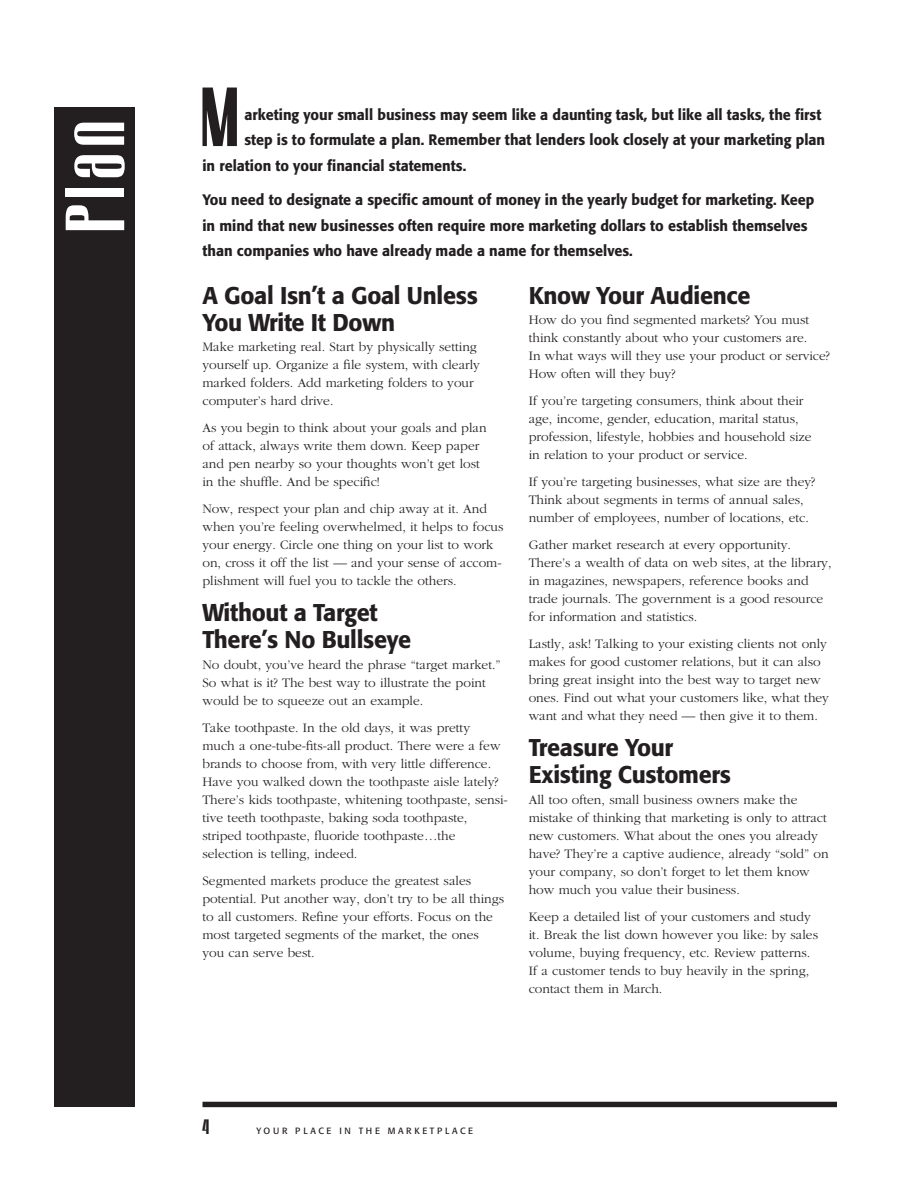
<style>
.page{position:relative;width:918px;height:1188px;background:#fff}
.page>*{position:absolute;margin:0;border:0;box-sizing:border-box;transform-origin:0 0}
.t1{font:72px "Gogobig";color:#fff}
.t2{font:72px "Gogobig";color:#231f20}
.t3{font:500 24px/27px "Formata";letter-spacing:-.01em;color:#231f20}
.t4{font:18px "Gogobig";color:#231f20}
.t5{font:500 15px/25.5px "Formata";color:#231f20;scale:.95 1}
.t6{font:300 13.5px/18px "Garamond";color:#231f20}
.t7{font:9px "Formata";letter-spacing:.29em;color:#231f20}
</style>
<div class="page">
<div style="left:202px;top:1102px;width:635px;height:5px;background:#231f20"></div>
<div style="left:54px;top:108px;width:81px;height:999px;background:#231f20"></div>
<h1 class="t1" style="left:53px;top:230px;width:114px;rotate:-90deg">Plan</h1>
<h1 class="t2" style="left:202px;top:75px;width:41px">M</h1>
<p class="t5" style="left:244px;top:103px;width:609px">arketing your small business may seem like a daunting task, but like all tasks, the first</p>
<p class="t5" style="left:244px;top:128px;width:613px">step is to formulate a plan. Remember that lenders look closely at your marketing plan</p>
<p class="t5" style="left:203px;top:154px;width:279px">in relation to your financial statements.</p>
<p class="t5" style="left:202px;top:188px;width:646px">You need to designate a specific amount of money in the yearly budget for marketing. Keep in mind that new businesses often require more marketing dollars to establish themselves than companies who have already made a name for themselves.</p>
<h2 class="t3" style="left:202px;top:284px;width:277px">A Goal Isn’t a Goal Unless<br>You Write It Down</h2>
<p class="t6" style="left:202px;top:338px;width:279px">Make marketing real. Start by physically setting yourself up. Organize a file system, with clearly marked folders. Add marketing folders to your computer’s hard drive.</p>
<p class="t6" style="left:202px;top:419px;width:286px">As you begin to think about your goals and plan of attack, always write them down. Keep paper and pen nearby so your thoughts won’t get lost in the shuffle. And be specific!</p>
<p class="t6" style="left:202px;top:500px;width:303px">Now, respect your plan and chip away at it. And when you’re feeling overwhelmed, it helps to focus your energy. Circle one thing on your list to work on, cross it off the list — and your sense of accom&shy;plishment will fuel you to tackle the others.</p>
<h2 class="t3" style="left:202px;top:601px;width:210px">Without a Target<br>There’s No Bullseye</h2>
<p class="t6" style="left:202px;top:655px;width:300px">No doubt, you’ve heard the phrase “target market.”<br>So what is it? The best way to illustrate the point would be to squeeze out an example.</p>
<p class="t6" style="left:202px;top:718px;width:307px">Take toothpaste. In the old days, it was pretty<br>much a one-tube-fits-all product. There were a few brands to choose from, with very little difference.<br>Have you walked down the toothpaste aisle lately?<br>There’s kids toothpaste, whitening toothpaste, sensi&shy;tive teeth toothpaste, baking soda toothpaste, striped toothpaste, fluoride toothpaste…the selection is telling, indeed.</p>
<p class="t6" style="left:202px;top:871px;width:303px">Segmented markets produce the greatest sales potential. Put another way, don’t try to be all things to all customers. Refine your efforts. Focus on the most targeted segments of the market, the ones you can serve best.</p>
<h2 class="t3" style="left:529px;top:284px;width:223px">Know Your Audience</h2>
<p class="t6" style="left:529px;top:311px;width:303px">How do you find segmented markets? You must think constantly about who your customers are.<br>In what ways will they use your product or service?<br>How often will they buy?</p>
<p class="t6" style="left:529px;top:392px;width:284px">If you’re targeting consumers, think about their age, income, gender, education, marital status, profession, lifestyle, hobbies and household size in relation to your product or service.</p>
<p class="t6" style="left:529px;top:473px;width:288px">If you’re targeting businesses, what size are they?<br>Think about segments in terms of annual sales, number of employees, number of locations, etc.</p>
<p class="t6" style="left:529px;top:536px;width:304px">Gather market research at every opportunity.<br>There’s a wealth of data on web sites, at the library, in magazines, newspapers, reference books and trade journals. The government is a good resource for information and statistics.</p>
<p class="t6" style="left:529px;top:635px;width:302px">Lastly, ask! Talking to your existing clients not only makes for good customer relations, but it can also bring great insight into the best way to target new ones. Find out what your customers like, what they want and what they need — then give it to them.</p>
<h2 class="t3" style="left:529px;top:736px;width:204px">Treasure Your<br>Existing Customers</h2>
<p class="t6" style="left:529px;top:790px;width:301px">All too often, small business owners make the mistake of thinking that marketing is only to attract new customers. What about the ones you already have? They’re a captive audience, already “sold” on your company, so don’t forget to let them know how much you value their business.</p>
<p class="t6" style="left:529px;top:907px;width:291px">Keep a detailed list of your customers and study it. Break the list down however you like: by sales volume, buying frequency, etc. Review patterns.<br>If a customer tends to buy heavily in the spring, contact them in March.</p>
<h3 class="t4" style="left:203px;top:1116px;width:9px">4</h3>
<p class="t7" style="left:257px;top:1127px;width:218px">YOUR PLACE IN THE MARKETPLACE</p>
</div>
